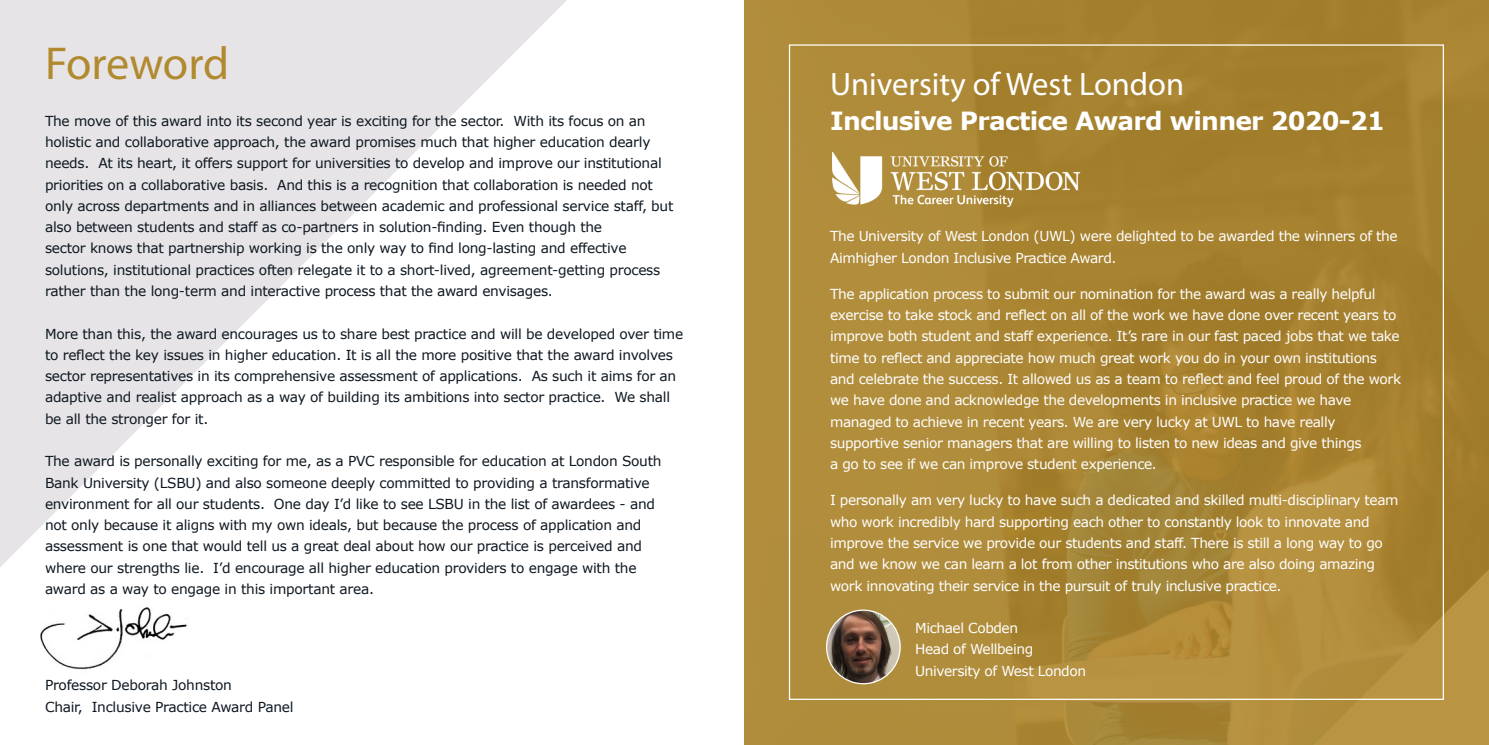
<style>
.page{position:relative;width:1489px;height:745px;background:#fff}
.page>*{position:absolute;margin:0;border:0;box-sizing:border-box;transform-origin:0 0}
.t1{font:46.25px "Myriad Pro";letter-spacing:-.01em;color:#b1892e}
.t2{font:32.5px "Myriad Pro";color:#fff}
.t3{font:700 25px "Verdana";letter-spacing:-.03em;color:#fff}
.t4{font:13.75px/21.2px "Verdana";letter-spacing:-.02em;color:#0d1720}
.t5{font:13.75px/21.2px "Verdana";letter-spacing:-.03em;color:#fff}
</style>
<div class="page">
<div style="left:744px;top:0;width:744px;height:744px;background:#aa8634"></div>
<svg style="left:0;top:0;width:567px;height:567px;fill:#ebe9eb"></svg>
<svg style="left:1313px;top:569px;width:175px;height:175px"></svg>
<img style="left:40px;top:607px;width:147px;height:63px">
<img style="left:832px;top:151px;width:248px;height:56px">
<img style="left:826px;top:609px;width:74px;height:74px;border-radius:37px">
<div style="left:826px;top:609px;width:74px;height:75px;border:1px solid #fff;border-radius:50%"></div>
<p class="t1" style="left:45px;top:34px;width:186px">Foreword</p>
<p class="t4" style="left:45px;top:110px;width:630px">The move of this award into its second year is exciting for the sector. With its focus on an holistic and collaborative approach, the award promises much that higher education dearly needs. At its heart, it offers support for universities to develop and improve our institutional priorities on a collaborative basis. And this is a recognition that collaboration is needed not only across departments and in alliances between academic and professional service staff, but also between students and staff as co-partners in solution-finding. Even though the<br>sector knows that partnership working is the only way to find long-lasting and effective solutions, institutional practices often relegate it to a short-lived, agreement-getting process rather than the long-term and interactive process that the award envisages.</p>
<p class="t4" style="left:45px;top:322px;width:639px">More than this, the award encourages us to share best practice and will be developed over time to reflect the key issues in higher education. It is all the more positive that the award involves sector representatives in its comprehensive assessment of applications. As such it aims for an adaptive and realist approach as a way of building its ambitions into sector practice. We shall be all the stronger for it.</p>
<p class="t4" style="left:45px;top:450px;width:618px">The award is personally exciting for me, as a PVC responsible for education at London South Bank University (LSBU) and also someone deeply committed to providing a transformative environment for all our students. One day I’d like to see LSBU in the list of awardees - and not only because it aligns with my own ideals, but because the process of application and assessment is one that would tell us a great deal about how our practice is perceived and where our strengths lie. I’d encourage all higher education providers to engage with the award as a way to engage in this important area.</p>
<p class="t4" style="left:45px;top:673px;width:188px">Professor Deborah Johnston</p>
<p class="t4" style="left:45px;top:695px;width:250px">Chair, Inclusive Practice Award Panel</p>
<p class="t2" style="left:830px;top:63px;width:355px">University of West London</p>
<p class="t3" style="left:830px;top:104px;width:556px">Inclusive Practice Award winner 2020-21</p>
<p class="t5" style="left:830px;top:225px;width:569px">The University of West London (UWL) were delighted to be awarded the winners of the<br>Aimhigher London Inclusive Practice Award.</p>
<p class="t5" style="left:830px;top:282px;width:572px">The application process to submit our nomination for the award was a really helpful exercise to take stock and reflect on all of the work we have done over recent years to improve both student and staff experience. It’s rare in our fast paced jobs that we take time to reflect and appreciate how much great work you do in your own institutions and celebrate the success. It allowed us as a team to reflect and feel proud of the work we have done and acknowledge the developments in inclusive practice we have managed to achieve in recent years. We are very lucky at UWL to have really supportive senior managers that are willing to listen to new ideas and give things<br>a go to see if we can improve student experience.</p>
<p class="t5" style="left:830px;top:489px;width:570px">I personally am very lucky to have such a dedicated and skilled multi-disciplinary team who work incredibly hard supporting each other to constantly look to innovate and improve the service we provide our students and staff. There is still a long way to go and we know we can learn a lot from other institutions who are also doing amazing work innovating their service in the pursuit of truly inclusive practice.</p>
<p class="t5" style="left:915px;top:616px;width:104px">Michael Cobden</p>
<p class="t5" style="left:915px;top:637px;width:120px">Head of Wellbeing</p>
<p class="t5" style="left:915px;top:659px;width:172px">University of West London</p>
</div>
